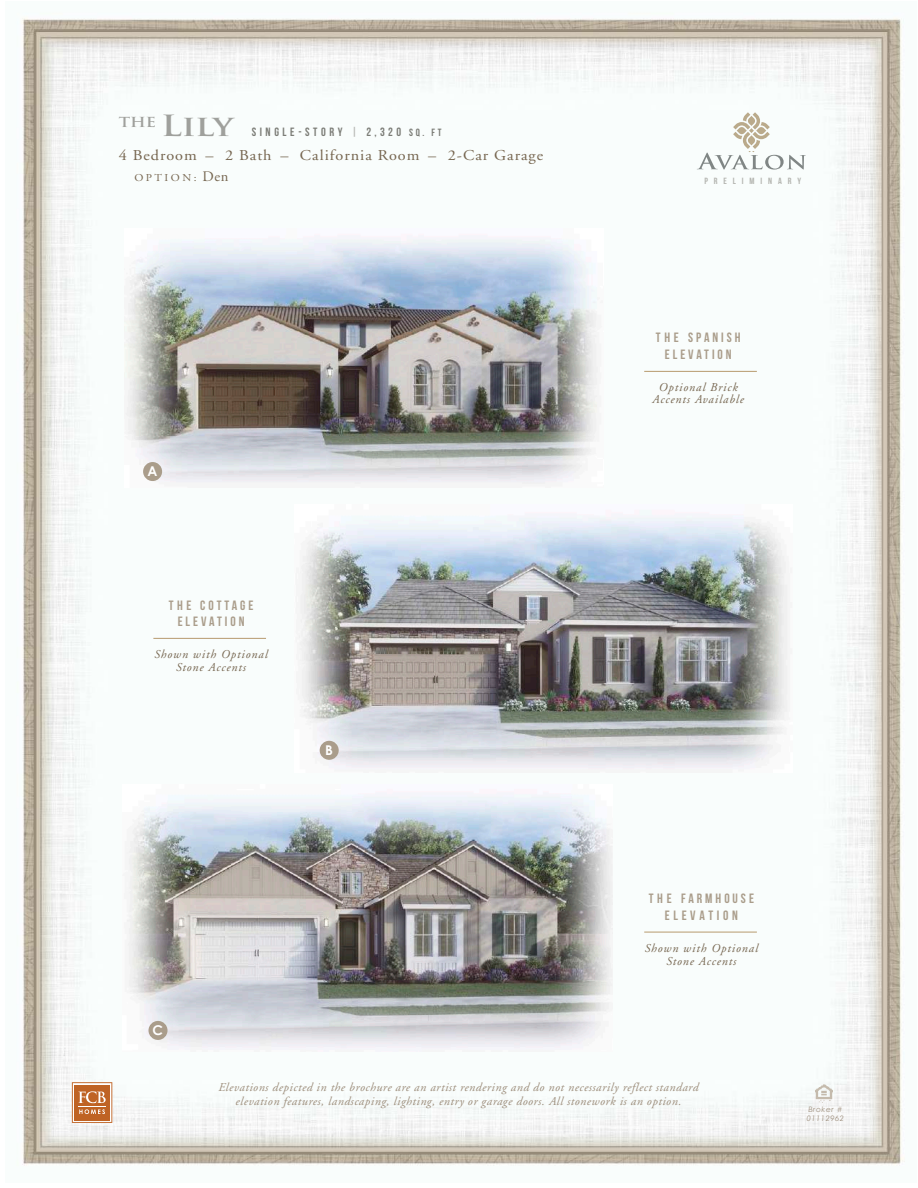
<style>
.page{position:relative;width:918px;height:1188px;background:#fff}
.page>*{position:absolute;margin:0;border:0;box-sizing:border-box;transform-origin:0 0}
.t1{font:15px "Adobe Garamond";letter-spacing:.06em;color:#766650;scale:1.08 1}
.t2{font:13.5px/16.5px "Bebas Neue";letter-spacing:.22em;color:#aa9d8b;text-align:center}
.t3{font:13.5px/16.5px "Bebas Neue";letter-spacing:.27em;color:#aa9d8b;text-align:center}
.t4{font:700 13.5px "Century Gothic";color:#fff}
.t5{font:italic 12px/13.5px "Adobe Garamond";letter-spacing:.04em;color:#9d8e7c;text-align:center}
.t6{font:italic 12px/12.8px "Adobe Garamond";letter-spacing:.08em;color:#766650;text-align:center}
.t7{font:12px "Bebas Neue";letter-spacing:.3em;color:#7b7c76}
.t8{font:10.5px "Adobe Garamond";letter-spacing:.22em;color:#766650;scale:1.08 1}
.t9{font:9px "Bebas Neue";letter-spacing:.63em;color:#b4b5b0;scale:1.04 1}
.t10{font:italic 7.5px/9px "Century Gothic";letter-spacing:.08em;color:#9d8e7c}
.s1{font-family:"Trajan Pro";font-weight:700;font-size:28.5px;color:#9fa09c}
.s2{color:#b7b8b4}
.s3{font-size:10.5px}
.s4{font-size:14.55px}
</style>
<div class="page">
<img style="left:22px;top:18px;width:883px;height:1148px">
<img style="left:816px;top:1084px;width:17px;height:18px">
<svg style="left:72px;top:1082px;width:40px;height:41px;background:#ce8859"></svg>
<svg style="left:697px;top:112px;width:109px;height:58px"></svg>
<img style="left:295px;top:504px;width:498px;height:268px">
<img style="left:124px;top:228px;width:480px;height:260px">
<hr style="left:153px;top:638px;width:113px;height:1px;background:#b79a6e">
<hr style="left:644px;top:371px;width:113px;height:1px;background:#b79a6e">
<hr style="left:644px;top:932px;width:113px;height:1px;background:#b79a6e">
<img style="left:122px;top:784px;width:490px;height:267px">
<div style="left:143px;top:462px;width:19px;height:19px;background:#aa9d8b;border-radius:50%"></div>
<div style="left:320px;top:741px;width:19px;height:19px;background:#aa9d8b;border-radius:50%"></div>
<div style="left:148px;top:1021px;width:20px;height:19px;background:#aa9d8b;border-radius:50%"></div>
<p class="t7" style="left:119px;top:125px;width:324px"><sup>THE</sup> <span class="s1">Lily</span> SINGLE-STORY <span class="s2">|</span> 2,320 <span class="s3">SQ. FT</span></p>
<p class="t1" style="left:119px;top:147px;width:395px">4 Bedroom – 2 Bath – California Room – 2-Car Garage</p>
<p class="t8" style="left:134px;top:172px;width:89px">OPTION: <span class="s4">Den</span></p>
<p class="t4" style="left:148px;top:463px;width:11px">A</p>
<p class="t2" style="left:169px;top:597px;width:86px">THE COTTAGE<br>ELEVATION</p>
<p class="t6" style="left:154px;top:648px;width:115px">Shown with Optional<br>Stone Accents</p>
<p class="t4" style="left:325px;top:742px;width:9px">B</p>
<p class="t4" style="left:152px;top:1022px;width:12px">C</p>
<p class="t9" style="left:704px;top:176px;width:94px">PRELIMINARY</p>
<p class="t2" style="left:656px;top:329px;width:86px">THE SPANISH<br>ELEVATION</p>
<p class="t6" style="left:653px;top:381px;width:93px">Optional Brick<br>Accents Available</p>
<p class="t3" style="left:649px;top:890px;width:107px">THE FARMHOUSE<br>ELEVATION</p>
<p class="t6" style="left:645px;top:942px;width:115px">Shown with Optional<br>Stone Accents</p>
<p class="t5" style="left:218px;top:1081px;width:482px">Elevations depicted in the brochure are an artist rendering and do not necessarily reflect standard elevation features, landscaping, lighting, entry or garage doors. All stonework is an option.</p>
<p class="t10" style="left:807px;top:1104px;width:39px">Broker #<br>01112962</p>
</div>
